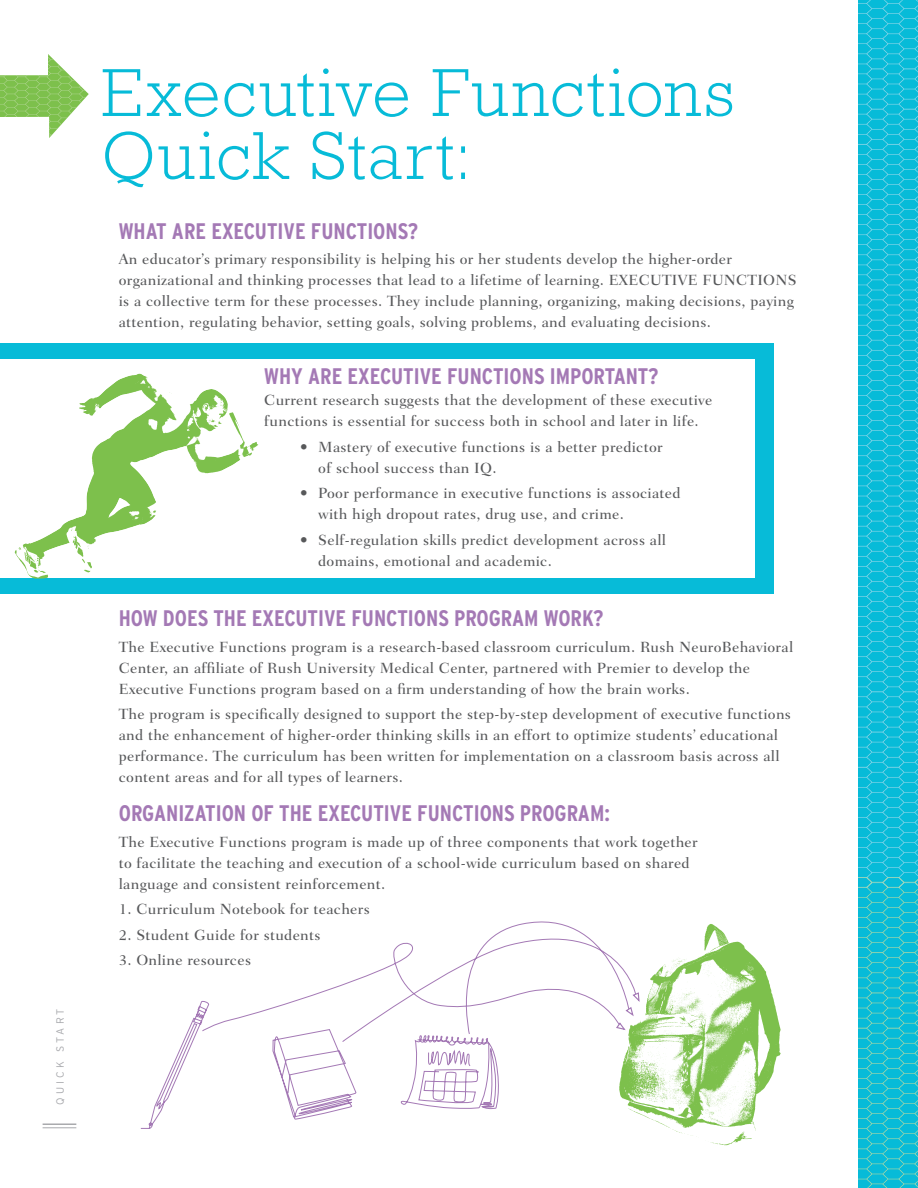
<style>
.page{position:relative;width:918px;height:1188px;background:#fff}
.page>*{position:absolute;margin:0;border:0;box-sizing:border-box;transform-origin:0 0}
.t1{font:300 68.85px/63px "Rockwell Std";letter-spacing:.025em;color:#07bbd8}
.t2{font:700 condensed 22.5px "Interstate";color:#a479b5}
.t3{font:500 15px/21px "Fairfield LT Std";letter-spacing:.02em;color:#57585a}
.t4{font:300 10.5px "Interstate";letter-spacing:.3em;color:#a8a9ad}
</style>
<div class="page">
<img style="left:858px;top:0;width:60px;height:877px">
<img style="left:858px;top:877px;width:60px;height:311px">
<hr style="left:43px;top:1123px;width:33px;height:2px;background:#a8a9ad">
<hr style="left:43px;top:1128px;width:33px;height:1px;background:#a8a9ad">
<img style="left:0;top:54px;width:89px;height:84px">
<div style="left:0;top:344px;width:774px;height:250px;background:#07bbd8"></div>
<div style="left:0;top:359px;width:754px;height:219px;background:#fff"></div>
<img style="left:79px;top:374px;width:75px;height:92px">
<img style="left:637px;top:924px;width:144px;height:222px">
<svg style="left:140px;top:921px;width:497px;height:208px"></svg>
<svg style="left:615px;top:992px;width:25px;height:39px"></svg>
<p class="t4" style="left:54px;top:1105px;width:98px;rotate:-90deg">QUICK START</p>
<h1 class="t1" style="left:102px;top:61px;width:635px">Executive Functions<br>Quick Start:</h1>
<h2 class="t2" style="left:119px;top:218px;width:301px">WHAT ARE EXECUTIVE FUNCTIONS?</h2>
<p class="t3" style="left:119px;top:249px;width:679px">An educator’s primary responsibility is helping his or her students develop the higher-order organizational and thinking processes that lead to a lifetime of learning. EXECUTIVE FUNCTIONS is a collective term for these processes. They include planning, organizing, making decisions, paying attention, regulating behavior, setting goals, solving problems, and evaluating decisions.</p>
<h2 class="t2" style="left:264px;top:364px;width:396px">WHY ARE EXECUTIVE FUNCTIONS IMPORTANT?</h2>
<p class="t3" style="left:264px;top:390px;width:450px">Current research suggests that the development of these executive functions is essential for success both in school and later in life.</p>
<p class="t3" style="left:318px;top:436px;width:346px;text-indent:-18px">• Mastery of executive functions is a better predictor of school success than IQ.</p>
<p class="t3" style="left:318px;top:483px;width:364px;text-indent:-18px">• Poor performance in executive functions is associated with high dropout rates, drug use, and crime.</p>
<p class="t3" style="left:318px;top:529px;width:349px;text-indent:-18px">• Self-regulation skills predict development across all domains, emotional and academic.</p>
<h2 class="t2" style="left:119px;top:606px;width:486px">HOW DOES THE EXECUTIVE FUNCTIONS PROGRAM WORK?</h2>
<p class="t3" style="left:119px;top:637px;width:676px">The Executive Functions program is a research-based classroom curriculum. Rush NeuroBehavioral<br>Center, an affiliate of Rush University Medical Center, partnered with Premier to develop the<br>Executive Functions program based on a firm understanding of how the brain works.</p>
<p class="t3" style="left:119px;top:704px;width:674px">The program is specifically designed to support the step-by-step development of executive functions and the enhancement of higher-order thinking skills in an effort to optimize students’ educational performance. The curriculum has been written for implementation on a classroom basis across all content areas and for all types of learners.</p>
<h2 class="t2" style="left:119px;top:801px;width:493px">ORGANIZATION OF THE EXECUTIVE FUNCTIONS PROGRAM:</h2>
<p class="t3" style="left:119px;top:832px;width:580px">The Executive Functions program is made up of three components that work together to facilitate the teaching and execution of a school-wide curriculum based on shared language and consistent reinforcement.</p>
<p class="t3" style="left:119px;top:899px;width:252px">1. Curriculum Notebook for teachers</p>
<p class="t3" style="left:119px;top:925px;width:203px">2. Student Guide for students</p>
<p class="t3" style="left:119px;top:950px;width:134px">3. Online resources</p>
</div>
